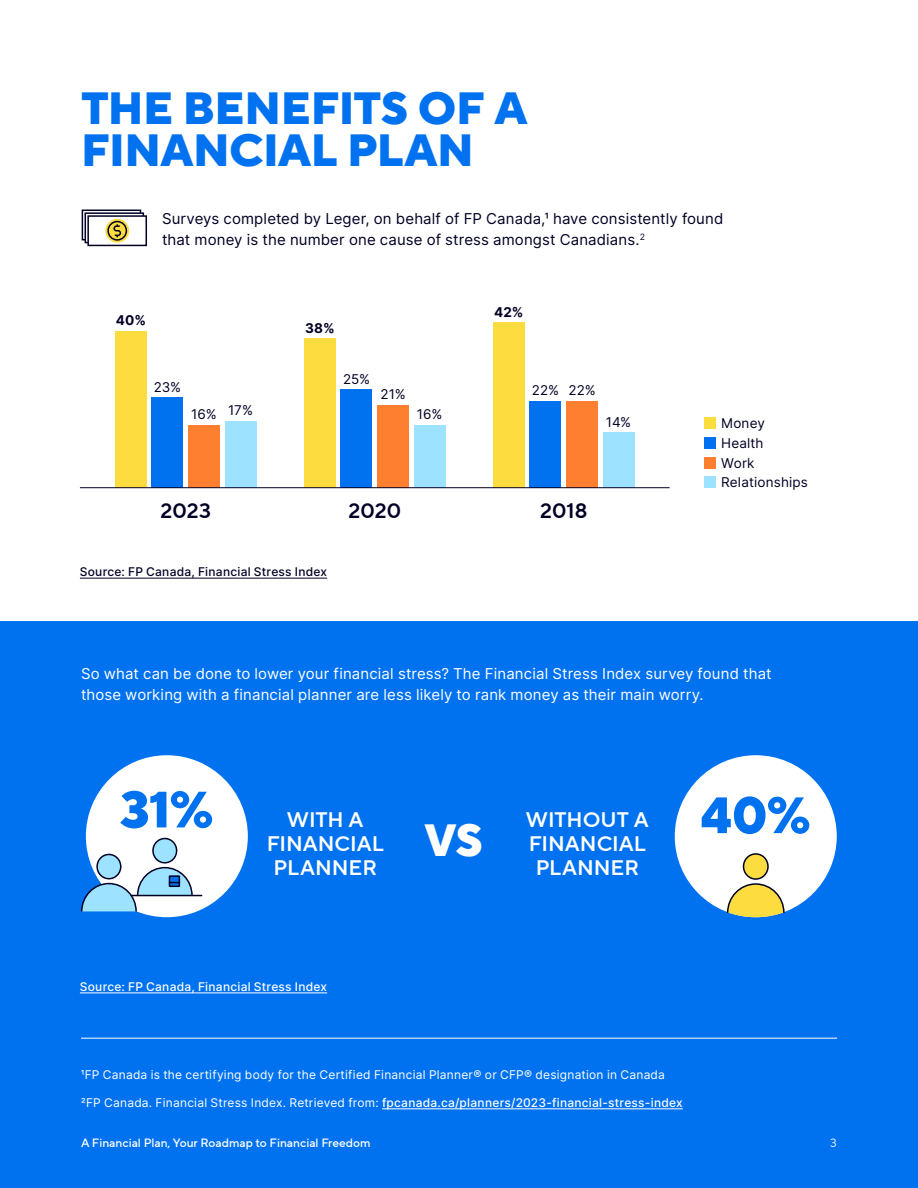
<style>
.page{position:relative;width:918px;height:1188px;background:#fff}
.page>*{position:absolute;margin:0;border:0;box-sizing:border-box;transform-origin:0 0}
.t1{font:800 51px "ATBTT Norms";color:#0072f0}
.t2{font:800 45px/42px "ATBTT Norms";letter-spacing:-.015em;color:#0072f0}
.t3{font:21px/24px "ATBTT Norms Dm Bd";letter-spacing:-.005em;color:#fff;text-align:center}
.t4{font:21px "ATBTT Norms Dm Bd";letter-spacing:.005em;color:#000025}
.t5{font:15px/21px "Inter";letter-spacing:.01em;color:#fff}
.t6{font:15px/21px "Inter";letter-spacing:.01em;color:#000025}
.t7{font:13.5px/19.6px "Inter";letter-spacing:.015em;color:#000025}
.t8{font:700 13.5px "Inter";color:#000025}
.t9{font:500 12px "Inter";letter-spacing:.02em;color:#fff}
.t10{font:12px "Inter";letter-spacing:.02em;color:#fff}
.t11{font:500 12px "ATBTT Norms";color:#fff}
.t12{font:500 12px "Inter";letter-spacing:.02em;color:#000025}
.t13{font:12px "ATBTT Norms";color:#fff}
.s1{font-weight:400}
</style>
<div class="page">
<div style="left:0;top:621px;width:918px;height:567px;background:#0072f0"></div>
<hr style="left:81px;top:1038px;width:756px;height:1px;background:#fff">
<hr style="left:382px;top:1108px;width:301px;height:1px;background:#fff">
<div style="left:704px;top:417px;width:12px;height:12px;background:#fcdc3e"></div>
<div style="left:704px;top:437px;width:12px;height:12px;background:#0072f0"></div>
<div style="left:704px;top:457px;width:12px;height:11px;background:#ff7f30"></div>
<div style="left:704px;top:476px;width:12px;height:12px;background:#9de3ff"></div>
<div style="left:87px;top:215px;width:60px;height:31px;border:2px solid #000025"></div>
<svg style="left:81px;top:209px;width:64px;height:35px"></svg>
<div style="left:107px;top:221px;width:20px;height:20px;border:2px solid #000025;border-radius:50%"></div>
<hr style="left:80px;top:578px;width:247px;height:1px;background:#000025">
<div style="left:86px;top:755px;width:162px;height:162px;background:#fff;border-radius:50%"></div>
<div style="left:153px;top:839px;width:24px;height:24px;background:#9de3ff;border-radius:50%"></div>
<div style="left:152px;top:838px;width:25px;height:26px;border:2px solid #000025;border-radius:50%"></div>
<hr style="left:122px;top:895px;width:80px;height:1px;background:#000025">
<div style="left:97px;top:854px;width:24px;height:25px;background:#9de3ff;border-radius:50%"></div>
<div style="left:96px;top:854px;width:26px;height:25px;border:2px solid #000025;border-radius:50%"></div>
<svg style="left:81px;top:866px;width:112px;height:47px"></svg>
<hr style="left:80px;top:992px;width:247px;height:1px;background:#fff">
<div style="left:675px;top:755px;width:162px;height:162px;background:#fff;border-radius:50%"></div>
<div style="left:744px;top:854px;width:24px;height:25px;background:#fcdc3e;border-radius:50%"></div>
<div style="left:743px;top:853px;width:26px;height:27px;border:2px solid #000025;border-radius:50%"></div>
<svg style="left:726px;top:883px;width:59px;height:34px"></svg>
<div style="left:225px;top:421px;width:31px;height:67px;background:#9de3ff"></div>
<div style="left:189px;top:425px;width:31px;height:63px;background:#ff7f30"></div>
<div style="left:152px;top:398px;width:31px;height:90px;background:#0072f0"></div>
<div style="left:115px;top:331px;width:31px;height:157px;background:#fcdc3e"></div>
<div style="left:414px;top:425px;width:31px;height:63px;background:#9de3ff"></div>
<div style="left:378px;top:405px;width:31px;height:83px;background:#ff7f30"></div>
<div style="left:341px;top:389px;width:31px;height:99px;background:#0072f0"></div>
<div style="left:304px;top:338px;width:31px;height:150px;background:#fcdc3e"></div>
<div style="left:603px;top:433px;width:31px;height:55px;background:#9de3ff"></div>
<div style="left:567px;top:401px;width:31px;height:87px;background:#ff7f30"></div>
<div style="left:530px;top:401px;width:31px;height:87px;background:#0072f0"></div>
<div style="left:493px;top:323px;width:31px;height:165px;background:#fcdc3e"></div>
<hr style="left:80px;top:487px;width:590px;height:1px;background:#000025">
<h2 class="t2" style="left:81px;top:87px;width:449px">THE BENEFITS OF A<br>FINANCIAL PLAN</h2>
<p class="t6" style="left:162px;top:207px;width:563px">Surveys completed by Leger, on behalf of FP Canada,1 have consistently found that money is the number one cause of stress amongst Canadians.<sup>2</sup></p>
<p class="t8" style="left:116px;top:310px;width:32px">40%</p>
<p class="t7" style="left:154px;top:377px;width:29px">23%</p>
<p class="t7" style="left:191px;top:402px;width:63px">16% 17%</p>
<p class="t8" style="left:305px;top:318px;width:31px">38%</p>
<p class="t7" style="left:343px;top:369px;width:28px">25%</p>
<p class="t7" style="left:381px;top:384px;width:27px">21%</p>
<p class="t7" style="left:417px;top:404px;width:27px">16%</p>
<p class="t8" style="left:494px;top:302px;width:31px">42%</p>
<p class="t7" style="left:532px;top:380px;width:65px">22% 22%</p>
<p class="t7" style="left:606px;top:412px;width:27px">14%</p>
<h3 class="t4" style="left:160px;top:495px;width:52px">2023</h3>
<h3 class="t4" style="left:348px;top:495px;width:54px">2020</h3>
<h3 class="t4" style="left:540px;top:495px;width:49px">2018</h3>
<p class="t7" style="left:721px;top:413px;width:88px">Money<br>Health<br>Work<br>Relationships</p>
<p class="t12" style="left:80px;top:563px;width:249px">Source: FP Canada, Financial Stress Index</p>
<p class="t5" style="left:81px;top:663px;width:692px">So what can be done to lower your financial stress? The Financial Stress Index survey found that those working with a financial planner are less likely to rank money as their main worry.</p>
<h1 class="t1" style="left:120px;top:771px;width:96px">31%</h1>
<h3 class="t3" style="left:274px;top:856px;width:211px">PLANNER <sup>VS</sup></h3>
<h3 class="t3" style="left:526px;top:808px;width:124px">WITHOUT A<br>FINANCIAL<br>PLANNER</h3>
<h3 class="t3" style="left:287px;top:808px;width:78px">WITH A</h3>
<h3 class="t3" style="left:267px;top:832px;width:119px">FINANCIAL</h3>
<h1 class="t1" style="left:700px;top:777px;width:112px">40%</h1>
<p class="t9" style="left:80px;top:978px;width:249px">Source: FP Canada, Financial Stress Index</p>
<p class="t10" style="left:81px;top:1066px;width:586px">1FP Canada is the certifying body for the Certified Financial Planner® or CFP® designation in Canada</p>
<p class="t9" style="left:81px;top:1094px;width:603px"><span class="s1">2FP Canada. Financial Stress Index. Retrieved from:</span> fpcanada.ca/planners/2023-financial-stress-index</p>
<p class="t11" style="left:81px;top:1135px;width:291px">A Financial Plan, Your Roadmap to Financial Freedom</p>
<p class="t13" style="left:830px;top:1135px;width:8px">3</p>
</div>
